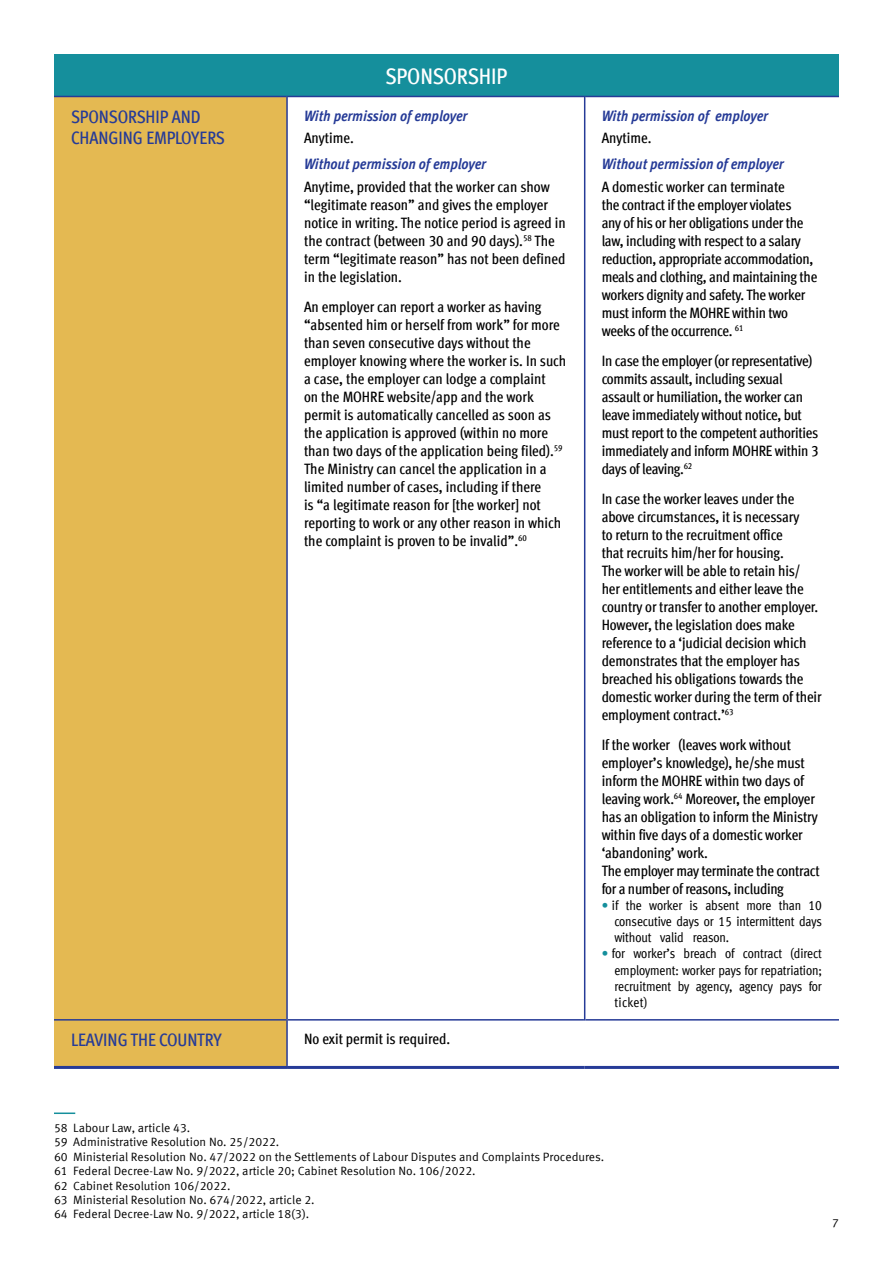
<style>
.page{position:relative;width:893px;height:1263px;background:#fff}
.page>*{position:absolute;margin:0;border:0;box-sizing:border-box;transform-origin:0 0}
.t1{font:500 condensed 22.5px "Meta Offc Pro";letter-spacing:-.01em;color:#fff}
.t2{font:500 condensed 18px/21.6px "Meta Offc Pro";letter-spacing:-.005em;color:#263b97}
.t3{font:500 condensed 15px/18px "Meta Offc Pro";letter-spacing:-.01em;color:#000}
.t4{font:italic 700 condensed 15px "Meta Offc Pro";color:#263b97}
.t5{font:condensed 13.5px/16.2px "Meta Offc Pro";letter-spacing:-.01em;color:#000;text-align:justify}
.t6{font:12px/14.4px "Meta Offc Pro Norm";color:#000}
.s1{font-weight:700;font-stretch:normal;color:#158f9c}
</style>
<div class="page">
<div style="left:54px;top:54px;width:785px;height:42px;background:#158f9c"></div>
<div style="left:54px;top:97px;width:232px;height:969px;background:#e4b952"></div>
<hr style="left:286px;top:96px;width:2px;height:924px;background:#263b97">
<hr style="left:584px;top:96px;width:1px;height:924px;background:#263b97">
<hr style="left:54px;top:1019px;width:232px;height:1px;background:#263b97">
<hr style="left:288px;top:1019px;width:296px;height:1px;background:#263b97">
<hr style="left:286px;top:1020px;width:2px;height:46px;background:#263b97">
<hr style="left:585px;top:1019px;width:254px;height:1px;background:#263b97">
<hr style="left:54px;top:96px;width:232px;height:1px;background:#263b97">
<hr style="left:288px;top:96px;width:296px;height:1px;background:#263b97">
<hr style="left:585px;top:96px;width:254px;height:1px;background:#263b97">
<hr style="left:54px;top:1066px;width:233px;height:3px;background:#263b97">
<hr style="left:287px;top:1066px;width:298px;height:3px;background:#263b97">
<hr style="left:585px;top:1066px;width:254px;height:3px;background:#263b97">
<hr style="left:54px;top:1112px;width:21px;height:2px;background:#158f9c">
<h1 class="t1" style="left:385px;top:59px;width:123px">SPONSORSHIP</h1>
<p class="t2" style="left:71px;top:104px;width:156px">SPONSORSHIP AND<br>CHANGING EMPLOYERS</p>
<p class="t4" style="left:304px;top:104px;width:165px">With permission of employer</p>
<p class="t3" style="left:304px;top:127px;width:51px">Anytime.</p>
<p class="t4" style="left:304px;top:153px;width:183px">Without permission of employer</p>
<p class="t3" style="left:304px;top:176px;width:263px">Anytime, provided that the worker can show “legitimate reason” and gives the employer notice in writing. The notice period is agreed in the contract (between 30 and 90 days).<sup>58</sup> The term “legitimate reason” has not been defined in the legislation.</p>
<p class="t3" style="left:304px;top:296px;width:264px">An employer can report a worker as having “absented him or herself from work” for more than seven consecutive days without the employer knowing where the worker is. In such a case, the employer can lodge a complaint<br>on the MOHRE website/app and the work permit is automatically cancelled as soon as the application is approved (within no more than two days of the application being filed).<sup>59<br></sup>The Ministry can cancel the application in a limited number of cases, including if there<br>is “a legitimate reason for [the worker] not reporting to work or any other reason in which the complaint is proven to be invalid”.<sup>60</sup></p>
<p class="t2" style="left:71px;top:1028px;width:152px">LEAVING THE COUNTRY</p>
<p class="t3" style="left:304px;top:1028px;width:148px">No exit permit is required.</p>
<p class="t4" style="left:602px;top:104px;width:168px">With permission of employer</p>
<p class="t3" style="left:602px;top:127px;width:51px">Anytime.</p>
<p class="t4" style="left:602px;top:153px;width:183px">Without permission of employer</p>
<p class="t3" style="left:602px;top:176px;width:217px">A domestic worker can terminate<br>the contract if the employer violates<br>any of his or her obligations under the law, including with respect to a salary reduction, appropriate accommodation, meals and clothing, and maintaining the workers dignity and safety. The worker must inform the MOHRE within two weeks of the occurrence. <sup>61</sup></p>
<p class="t3" style="left:602px;top:350px;width:218px">In case the employer (or representative) commits assault, including sexual assault or humiliation, the worker can leave immediately without notice, but must report to the competent authorities immediately and inform MOHRE within 3 days of leaving.<sup>62</sup></p>
<p class="t3" style="left:602px;top:488px;width:221px">In case the worker leaves under the above circumstances, it is necessary<br>to return to the recruitment office<br>that recruits him/her for housing.<br>The worker will be able to retain his/ her entitlements and either leave the country or transfer to another employer.<br>However, the legislation does make reference to a ‘judicial decision which demonstrates that the employer has breached his obligations towards the domestic worker during the term of their employment contract.’<sup>63</sup></p>
<p class="t3" style="left:602px;top:734px;width:220px">If the worker (leaves work without employer’s knowledge), he/she must inform the MOHRE within two days of leaving work.<sup>64</sup> Moreover, the employer has an obligation to inform the Ministry within five days of a domestic worker ‘abandoning’ work.<br>The employer may terminate the contract for a number of reasons, including</p>
<p class="t5" style="left:614px;top:896px;width:209px;text-indent:-13px"><span class="s1">•</span> if the worker is absent more than 10 consecutive days or 15 intermittent days without valid reason.</p>
<p class="t5" style="left:614px;top:945px;width:209px;text-indent:-13px"><span class="s1">•</span> for worker’s breach of contract (direct employment: worker pays for repatriation; recruitment by agency, agency pays for ticket)</p>
<p class="t6" style="left:54px;top:1120px;width:552px">58 Labour Law, article 43.<br>59 Administrative Resolution No. 25/2022.<br>60 Ministerial Resolution No. 47/2022 on the Settlements of Labour Disputes and Complaints Procedures.<br>61 Federal Decree-Law No. 9/2022, article 20; Cabinet Resolution No. 106/2022.<br>62 Cabinet Resolution 106/2022.<br>63 Ministerial Resolution No. 674/2022, article 2.<br>64 Federal Decree-Law No. 9/2022, article 18(3).</p>
<p class="t6" style="left:832px;top:1215px;width:8px">7</p>
</div>
